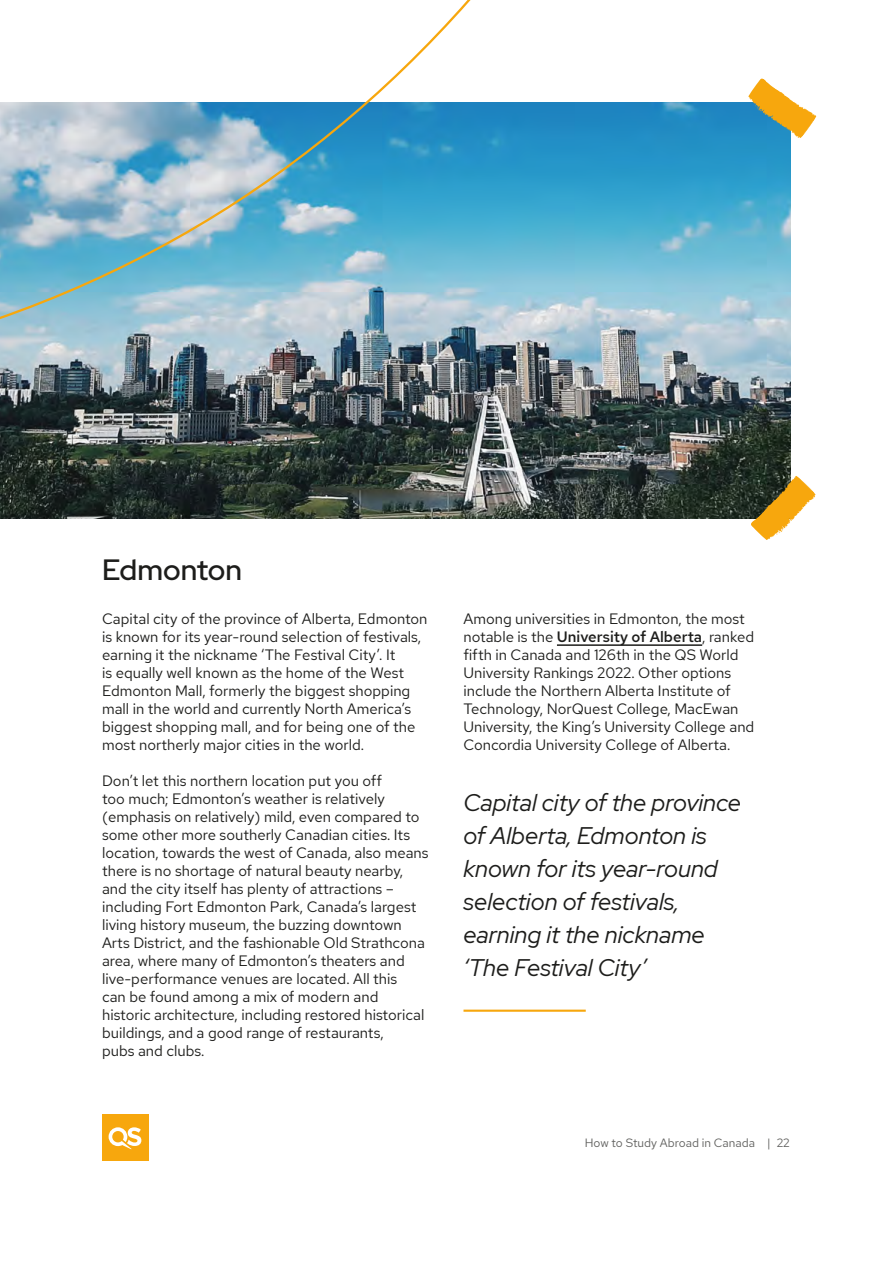
<style>
.page{position:relative;width:893px;height:1263px;background:#fff}
.page>*{position:absolute;margin:0;border:0;box-sizing:border-box;transform-origin:0 0}
.t1{font:500 29.25px "Red Hat Display";color:#1d1d1b}
.t2{font:italic 24px/33px "Red Hat Display";color:#1d1d1b}
.t3{font:15px/18px "Red Hat Text";color:#1d1d1b}
.t4{font:12px "Red Hat Text";color:#61615f}
.s1{font-weight:500}
</style>
<div class="page">
<div style="left:102px;top:1114px;width:46px;height:47px;background:#f7a70d"></div>
<svg style="left:109px;top:1127px;width:32px;height:22px"></svg>
<hr style="left:463px;top:1009px;width:123px;height:3px;background:#f7a70d">
<img style="left:0;top:462px;width:791px;height:57px">
<hr style="left:557px;top:644px;width:145px;height:2px;background:#1d1d1b">
<img style="left:0;top:0;width:817px;height:462px">
<svg style="left:748px;top:78px;width:68px;height:60px"></svg>
<svg style="left:750px;top:476px;width:65px;height:64px"></svg>
<h1 class="t1" style="left:102px;top:551px;width:142px">Edmonton</h1>
<p class="t3" style="left:102px;top:610px;width:327px">Capital city of the province of Alberta, Edmonton is known for its year-round selection of festivals, earning it the nickname ‘The Festival City’. It<br>is equally well known as the home of the West Edmonton Mall, formerly the biggest shopping mall in the world and currently North America’s biggest shopping mall, and for being one of the most northerly major cities in the world.</p>
<p class="t3" style="left:102px;top:772px;width:328px">Don’t let this northern location put you off<br>too much; Edmonton’s weather is relatively (emphasis on relatively) mild, even compared to some other more southerly Canadian cities. Its location, towards the west of Canada, also means there is no shortage of natural beauty nearby, and the city itself has plenty of attractions – including Fort Edmonton Park, Canada’s largest living history museum, the buzzing downtown Arts District, and the fashionable Old Strathcona area, where many of Edmonton’s theaters and live-performance venues are located. All this<br>can be found among a mix of modern and historic architecture, including restored historical buildings, and a good range of restaurants,<br>pubs and clubs.</p>
<p class="t3" style="left:463px;top:610px;width:292px">Among universities in Edmonton, the most notable is the <span class="s1">University of Alberta</span>, ranked fifth in Canada and 126th in the QS World University Rankings 2022. Other options include the Northern Alberta Institute of Technology, NorQuest College, MacEwan University, the King’s University College and Concordia University College of Alberta.</p>
<h2 class="t2" style="left:463px;top:785px;width:279px">Capital city of the province of Alberta, Edmonton is known for its year-round selection of festivals, earning it the nickname ‘The Festival City’</h2>
<p class="t4" style="left:585px;top:1135px;width:207px">How to Study Abroad in Canada | 22</p>
</div>
